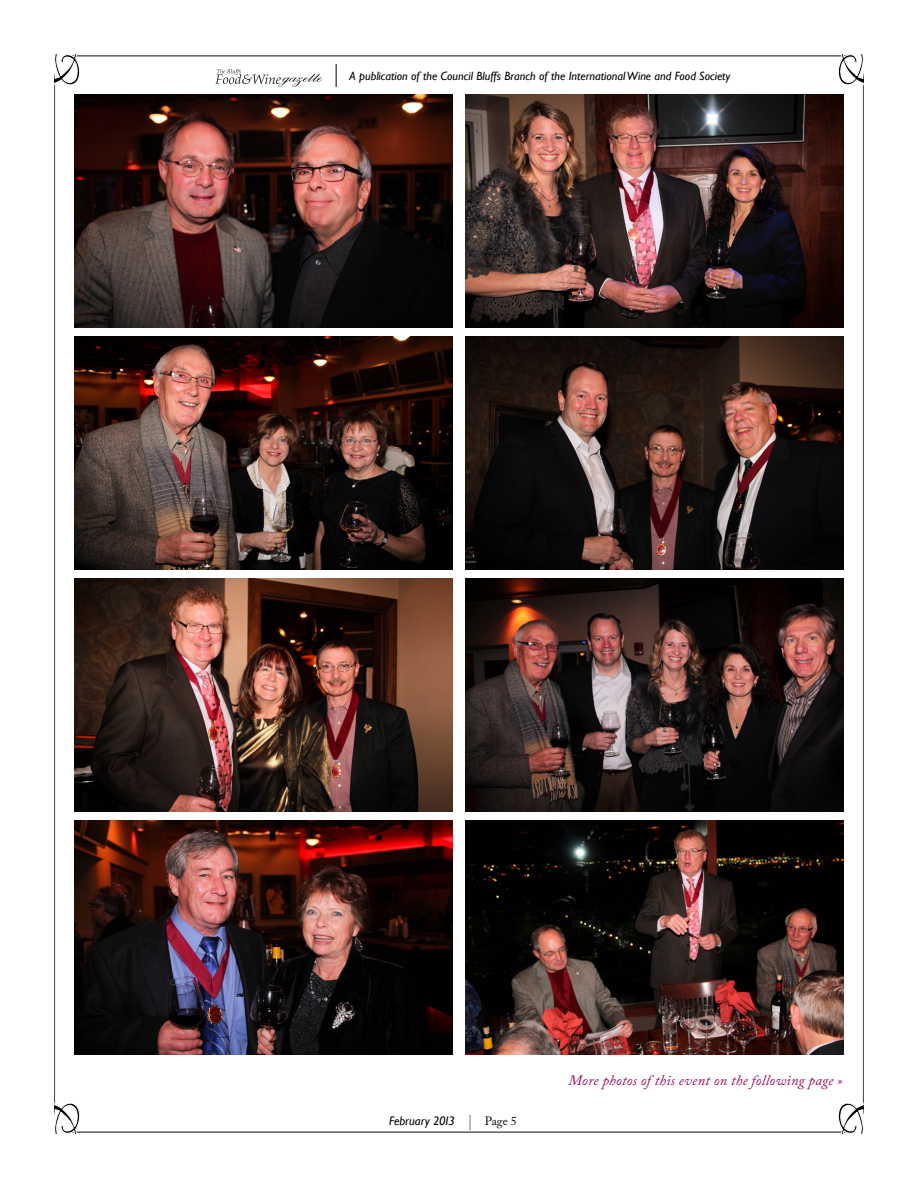
<style>
.page{position:relative;width:918px;height:1188px;background:#fff}
.page>*{position:absolute;margin:0;border:0;box-sizing:border-box;transform-origin:0 0}
.Body{font:italic 14.25px "Adobe Caslon Pro";letter-spacing:.02em;color:#9d0059}
.t1{font:italic 12.3px "Gill Sans";color:#000}
.t2{font:italic 12px "Gill Sans";color:#000}
.s1{font-family:"Helvetica Neue";font-weight:100;font-style:normal;font-size:15.45px}
.s2{font-family:"Adobe Caslon Pro";font-style:normal;font-size:12px}
</style>
<div class="page">
<img style="left:54px;top:54px;width:810px;height:1080px">
<p class="t2" style="left:350px;top:69px;width:382px">A publication of the Council Bluffs Branch of the International Wine and Food Society</p>
<p class="t1" style="left:389px;top:1114px;width:129px">February 2013 <span class="s1">|</span> <span class="s2">Page 5</span></p>
<p class="Body" style="left:569px;top:1071px;width:275px">More photos of this event on the following page »</p>
</div>
